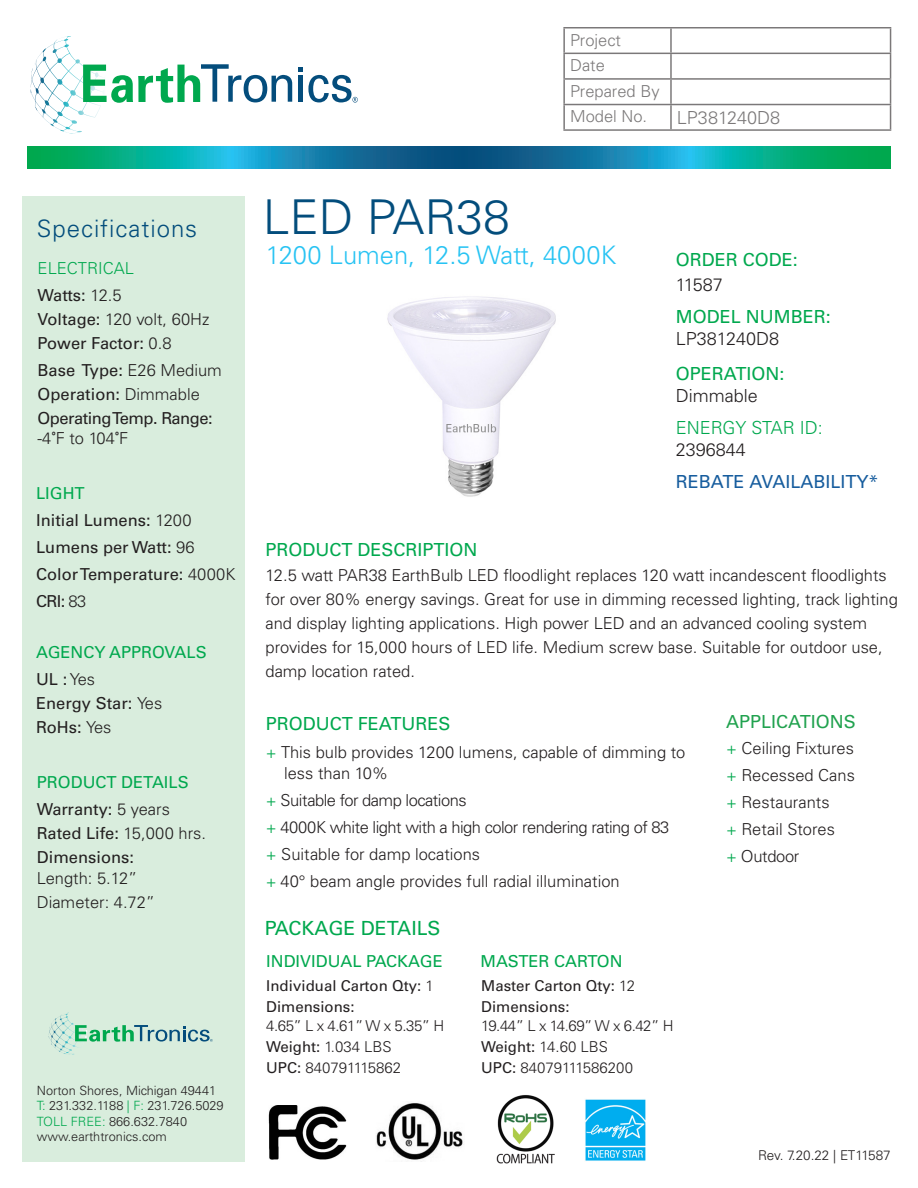
<style>
.page{position:relative;width:918px;height:1188px;background:#fff}
.page>*{position:absolute;margin:0;border:0;box-sizing:border-box;transform-origin:0 0}
.t1{font:300 48px "Univers LT Std";color:#034d7c}
.t2{font:300 25.5px "Univers LT Std";color:#27c3f3}
.t3{font:300 24px "Univers LT Std";letter-spacing:.04em;color:#034d7c}
.t4{font:19.5px "Univers LT Std";color:#00a84e}
.t5{font:18px "Univers LT Std";color:#00a84e}
.t6{font:300 18px "Univers LT Std";color:#231f20}
.t7{font:18px "Univers LT Std";color:#175d9e}
.t8{font:300 18px "Univers LT Std";color:#00a84e}
.t9{font:18px "Univers LT Std";color:#21a24f}
.t10{font:300 16.5px/24px "Univers LT Std";color:#231f20}
.t11{font:16.5px/24px "Univers LT Std";color:#231f20}
.t12{font:300 16.5px "Univers LT Std";letter-spacing:-.03em;color:#231f20}
.t13{font:16.5px/27px "Univers LT Std";color:#00a84e}
.t14{font:300 16.5px/27px "Univers LT Std";color:#00a84e}
.t15{font:16.5px "Univers LT Std";letter-spacing:-.03em;color:#231f20}
.t16{font:300 16.5px "Univers LT Std";letter-spacing:-.02em;color:#231f20}
.t17{font:300 15px "Univers LT Std";color:#231f20}
.t18{font:15px "Univers LT Std";color:#231f20}
.t19{font:300 15px/21px "Univers LT Std";letter-spacing:-.03em;color:#231f20}
.t20{font:300 13.5px "Univers LT Std";letter-spacing:-.01em;color:#231f20}
.t21{font:300 12.75px/15.3px "Univers LT Std";color:#231f20}
.s1{font-weight:400;color:#231f20}
.s2{color:#231f20}
.s3{font-weight:300}
.s4{font-family:"Adelle Sans Cnd";font-weight:400}
.s5{color:#00a84e}
.s6{font-weight:300;color:#231f20}
.s7{font-weight:400}
</style>
<div class="page">
<div style="left:22px;top:197px;width:223px;height:965px;background:#d9eddd"></div>
<svg style="left:27px;top:146px;width:864px;height:22px;background:#0d9298"></svg>
<svg style="left:49px;top:1013px;width:19px;height:23px"></svg>
<svg style="left:75px;top:1025px;width:138px;height:17px"></svg>
<svg style="left:31px;top:36px;width:39px;height:53px"></svg>
<svg style="left:83px;top:64px;width:209px;height:39px"></svg>
<svg style="left:298px;top:67px;width:60px;height:36px"></svg>
<hr style="left:563px;top:27px;width:108px;height:2px;background:#231f20">
<hr style="left:563px;top:28px;width:2px;height:25px;background:#231f20">
<hr style="left:671px;top:27px;width:220px;height:2px;background:#231f20">
<hr style="left:670px;top:28px;width:2px;height:25px;background:#231f20">
<hr style="left:563px;top:53px;width:108px;height:1px;background:#231f20">
<hr style="left:563px;top:54px;width:2px;height:24px;background:#231f20">
<hr style="left:671px;top:53px;width:220px;height:1px;background:#231f20">
<hr style="left:670px;top:54px;width:2px;height:24px;background:#231f20">
<hr style="left:563px;top:78px;width:108px;height:2px;background:#231f20">
<hr style="left:563px;top:80px;width:2px;height:24px;background:#231f20">
<hr style="left:671px;top:78px;width:220px;height:2px;background:#231f20">
<hr style="left:670px;top:80px;width:2px;height:24px;background:#231f20">
<hr style="left:563px;top:104px;width:108px;height:1px;background:#231f20">
<hr style="left:563px;top:105px;width:2px;height:24px;background:#231f20">
<hr style="left:671px;top:104px;width:220px;height:1px;background:#231f20">
<hr style="left:670px;top:105px;width:2px;height:24px;background:#231f20">
<svg style="left:890px;top:28px;width:1px;height:101px"></svg>
<hr style="left:563px;top:129px;width:108px;height:2px;background:#231f20">
<hr style="left:671px;top:129px;width:220px;height:2px;background:#231f20">
<img style="left:387px;top:296px;width:169px;height:201px">
<img style="left:376px;top:1103px;width:87px;height:59px">
<img style="left:268px;top:1106px;width:79px;height:54px">
<img style="left:496px;top:1095px;width:59px;height:68px">
<img style="left:585px;top:1099px;width:61px;height:62px">
<p class="t3" style="left:37px;top:214px;width:162px">Specifications</p>
<p class="t14" style="left:38px;top:255px;width:98px">ELECTRICAL<br><span class="s1">Watts:</span> <span class="s2">12.5</span></p>
<p class="t11" style="left:38px;top:308px;width:173px">Voltage: <span class="s3">120 volt, 60Hz<br></span>Power Factor: <span class="s3">0.8</span></p>
<p class="t11" style="left:38px;top:359px;width:186px">Base Type: <span class="s3">E26 Medium<br></span>Operation: <span class="s3">Dimmable</span></p>
<p class="t15" style="left:38px;top:409px;width:177px">Operating Temp. Range:</p>
<p class="t10" style="left:38px;top:426px;width:92px">-4<span class="s4">°</span>F to 104<span class="s4">°</span>F</p>
<p class="t11" style="left:36px;top:479px;width:157px;line-height:27px"><span class="s5">LIGHT<br></span>Initial Lumens: <span class="s3">1200</span></p>
<p class="t11" style="left:36px;top:535px;width:160px">Lumens per Watt: <span class="s3">96</span></p>
<p class="t11" style="left:36px;top:562px;width:201px">Color Temperature: <span class="s3">4000K</span></p>
<p class="t11" style="left:36px;top:589px;width:52px">CRI: <span class="s3">83</span></p>
<p class="t13" style="left:36px;top:639px;width:172px">AGENCY APPROVALS</p>
<p class="t11" style="left:36px;top:667px;width:61px">UL : <span class="s3">Yes</span></p>
<p class="t11" style="left:36px;top:691px;width:128px">Energy Star: <span class="s3">Yes</span></p>
<p class="t11" style="left:36px;top:715px;width:77px">RoHs: <span class="s3">Yes</span></p>
<p class="t13" style="left:37px;top:769px;width:153px">PRODUCT DETAILS<br><span class="s2">Warranty:</span> <span class="s6">5 years</span></p>
<p class="t11" style="left:37px;top:821px;width:171px">Rated Life: <span class="s3">15,000 hrs.</span></p>
<p class="t11" style="left:37px;top:845px;width:99px">Dimensions:</p>
<p class="t10" style="left:37px;top:866px;width:102px">Length: 5.12”</p>
<p class="t10" style="left:37px;top:890px;width:120px">Diameter: 4.72”</p>
<p class="t21" style="left:37px;top:1083px;width:188px">Norton Shores, Michigan 49441<br><span class="s5">T:</span> 231.332.1188 <span class="s5">| F:</span> 231.726.5029<br><span class="s5">TOLL FREE:</span> 866.632.7840 www.earthtronics.com</p>
<p class="t10" style="left:570px;top:27px;width:91px;line-height:25.7px">Project<br>Date<br>Prepared By<br>Model No.</p>
<p class="t6" style="left:677px;top:106px;width:105px">LP381240D8</p>
<p class="t1" style="left:263px;top:188px;width:249px">LED PAR38</p>
<p class="t2" style="left:266px;top:240px;width:352px">1200 Lumen, 12.5 Watt, 4000K</p>
<p class="t5" style="left:676px;top:249px;width:124px">ORDER CODE:</p>
<p class="t6" style="left:676px;top:274px;width:49px">11587</p>
<p class="t5" style="left:676px;top:306px;width:157px">MODEL NUMBER:</p>
<p class="t6" style="left:676px;top:328px;width:105px">LP381240D8</p>
<p class="t5" style="left:676px;top:363px;width:110px">OPERATION:</p>
<p class="t6" style="left:676px;top:385px;width:84px">Dimmable</p>
<p class="t8" style="left:676px;top:416px;width:148px">ENERGY STAR ID:</p>
<p class="t6" style="left:676px;top:439px;width:72px">2396844</p>
<p class="t7" style="left:676px;top:471px;width:204px">REBATE AVAILABILITY*</p>
<p class="t5" style="left:266px;top:539px;width:214px">PRODUCT DESCRIPTION</p>
<p class="t10" style="left:266px;top:563px;width:634px">12.5 watt PAR38 EarthBulb LED floodlight replaces 120 watt incandescent floodlights for over 80% energy savings. Great for use in dimming recessed lighting, track lighting and display lighting applications. High power LED and an advanced cooling system provides for 15,000 hours of LED life. Medium screw base. Suitable for outdoor use, damp location rated.</p>
<p class="t5" style="left:266px;top:713px;width:186px">PRODUCT FEATURES</p>
<p class="t10" style="left:284px;top:742px;width:403px;line-height:21px;text-indent:-18px"><span class="s5">+</span> This bulb provides 1200 lumens, capable of dimming to less than 10%</p>
<p class="t12" style="left:266px;top:790px;width:202px"><span class="s5">+</span> Suitable for damp locations</p>
<p class="t12" style="left:266px;top:817px;width:405px"><span class="s5">+</span> 4000K white light with a high color rendering rating of 83</p>
<p class="t10" style="left:266px;top:842px;width:216px"><span class="s5">+</span> Suitable for damp locations</p>
<p class="t10" style="left:266px;top:869px;width:355px"><span class="s5">+</span> 40° beam angle provides full radial illumination</p>
<p class="t4" style="left:265px;top:917px;width:177px">PACKAGE DETAILS</p>
<p class="t13" style="left:266px;top:948px;width:178px">INDIVIDUAL PACKAGE</p>
<p class="t18" style="left:266px;top:977px;width:169px">Individual Carton Qty: <span class="s3">1</span></p>
<p class="t18" style="left:266px;top:998px;width:90px">Dimensions:</p>
<p class="t17" style="left:266px;top:1017px;width:180px">4.65” L x 4.61” W x 5.35” H</p>
<p class="t17" style="left:266px;top:1038px;width:127px"><span class="s7">Weight:</span> 1.034 LBS</p>
<p class="t17" style="left:266px;top:1059px;width:137px"><span class="s7">UPC:</span> 840791115862</p>
<p class="t13" style="left:481px;top:948px;width:144px">MASTER CARTON</p>
<p class="t18" style="left:481px;top:976px;width:155px">Master Carton Qty: <span class="s3">12</span></p>
<p class="t18" style="left:481px;top:997px;width:90px">Dimensions:</p>
<p class="t19" style="left:481px;top:1015px;width:194px">19.44” L x 14.69” W x 6.42” H<br><span class="s7">Weight:</span> 14.60 LBS</p>
<p class="t17" style="left:481px;top:1059px;width:154px"><span class="s7">UPC:</span> 84079111586200</p>
<p class="t9" style="left:726px;top:711px;width:131px">APPLICATIONS</p>
<p class="t10" style="left:726px;top:736px;width:129px"><span class="s5">+</span> Ceiling Fixtures</p>
<p class="t10" style="left:726px;top:762px;width:130px;line-height:27px"><span class="s5">+</span> Recessed Cans <span class="s5">+</span> Restaurants<br><span class="s5">+</span> Retail Stores</p>
<p class="t16" style="left:726px;top:846px;width:75px"><span class="s5">+</span> Outdoor</p>
<p class="t20" style="left:758px;top:1147px;width:134px">Rev. 7.20.22 | ET11587</p>
</div>
